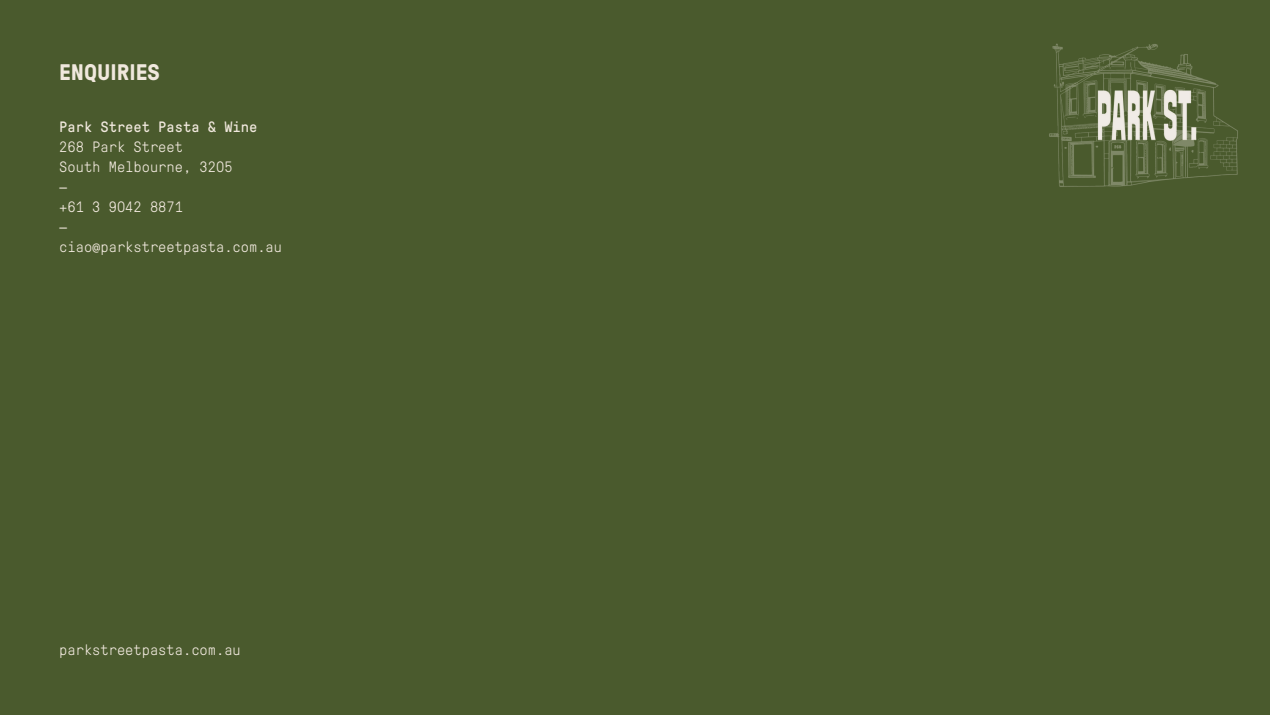
<style>
.page{position:relative;width:1270px;height:715px;background:#fff}
.page>*{position:absolute;margin:0;border:0;box-sizing:border-box;transform-origin:0 0}
.t1{font:700 22.5px "GT Pressura Pro";color:#f0e8dd}
.t2{font:300 15px "GT Pressura Pro Mono";color:#f0e8dd}
.t3{font:15px "GT Pressura Pro Mono";color:#f0e8dd}
</style>
<div class="page">
<div style="left:0;top:0;width:1269px;height:714px;background:#4a5a2d"></div>
<img style="left:1049px;top:43px;width:189px;height:144px">
<h1 class="t1" style="left:59px;top:60px;width:102px">ENQUIRIES</h1>
<p class="t3" style="left:59px;top:119px;width:200px">Park Street Pasta &amp; Wine</p>
<p class="t2" style="left:59px;top:139px;width:125px">268 Park Street</p>
<p class="t2" style="left:59px;top:159px;width:175px">South Melbourne, 3205</p>
<p class="t2" style="left:59px;top:179px;width:10px">—</p>
<p class="t2" style="left:59px;top:199px;width:125px">+61 3 9042 8871</p>
<p class="t2" style="left:59px;top:219px;width:10px">—</p>
<p class="t2" style="left:59px;top:239px;width:224px">ciao@parkstreetpasta.com.au</p>
<p class="t2" style="left:59px;top:641px;width:183px">parkstreetpasta.com.au</p>
</div>
